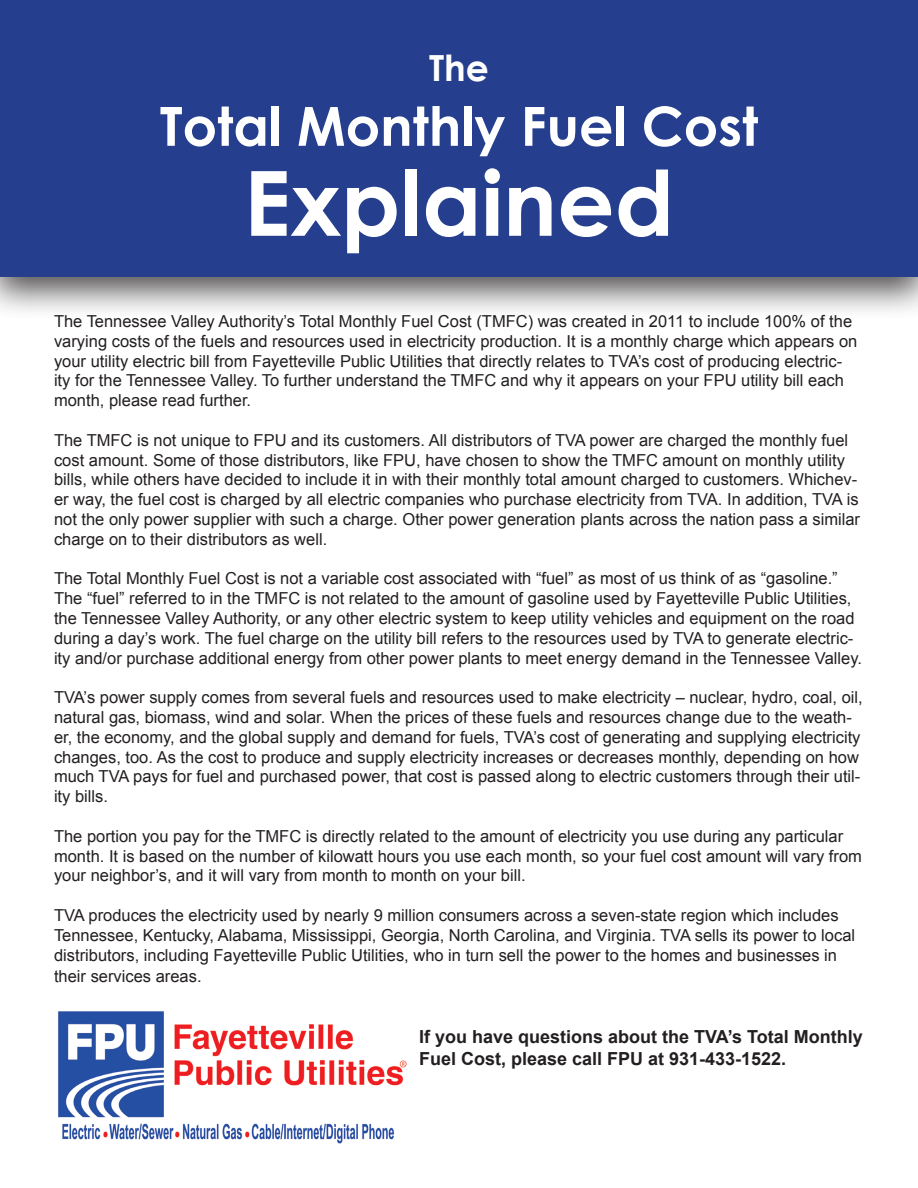
<style>
.page{position:relative;width:918px;height:1188px;background:#fff}
.page>*{position:absolute;margin:0;border:0;box-sizing:border-box;transform-origin:0 0}
.t1{font:700 90px "Century Gothic";color:#fff}
.t2{font:700 54px "Century Gothic";color:#fff}
.t3{font:700 36px "Century Gothic";color:#fff}
.t4{font:700 18px/21.6px "Arial";color:#231f20}
.t5{font:16.5px/19.8px "Arial";color:#231f20}
</style>
<div class="page">
<div style="left:0;top:0;width:918px;height:320px;background:#231f20;opacity:.79"></div>
<div style="left:0;top:0;width:918px;height:276px;background:#253f8e"></div>
<img style="left:58px;top:1011px;width:348px;height:133px">
<p class="t3" style="left:429px;top:41px;width:61px">The</p>
<p class="t2" style="left:160px;top:85px;width:600px">Total Monthly Fuel Cost</p>
<p class="t1" style="left:244px;top:135px;width:432px">Explained</p>
<p class="t5" style="left:54px;top:311px;width:805px">The Tennessee Valley Authority’s Total Monthly Fuel Cost (TMFC) was created in 2011 to include 100% of the varying costs of the fuels and resources used in electricity production. It is a monthly charge which appears on your utility electric bill from Fayetteville Public Utilities that directly relates to TVA’s cost of producing electric&shy;ity for the Tennessee Valley. To further understand the TMFC and why it appears on your FPU utility bill each month, please read further.</p>
<p class="t5" style="left:54px;top:430px;width:808px">The TMFC is not unique to FPU and its customers. All distributors of TVA power are charged the monthly fuel cost amount. Some of those distributors, like FPU, have chosen to show the TMFC amount on monthly utility bills, while others have decided to include it in with their monthly total amount charged to customers. Whichev&shy;er way, the fuel cost is charged by all electric companies who purchase electricity from TVA. In addition, TVA is not the only power supplier with such a charge. Other power generation plants across the nation pass a similar charge on to their distributors as well.</p>
<p class="t5" style="left:54px;top:569px;width:810px">The Total Monthly Fuel Cost is not a variable cost associated with “fuel” as most of us think of as “gasoline.” The “fuel” referred to in the TMFC is not related to the amount of gasoline used by Fayetteville Public Utilities, the Tennessee Valley Authority, or any other electric system to keep utility vehicles and equipment on the road during a day’s work. The fuel charge on the utility bill refers to the resources used by TVA to generate electric&shy;ity and/or purchase additional energy from other power plants to meet energy demand in the Tennessee Valley.</p>
<p class="t5" style="left:54px;top:688px;width:810px">TVA’s power supply comes from several fuels and resources used to make electricity – nuclear, hydro, coal, oil, natural gas, biomass, wind and solar. When the prices of these fuels and resources change due to the weath&shy;er, the economy, and the global supply and demand for fuels, TVA’s cost of generating and supplying electricity changes, too. As the cost to produce and supply electricity increases or decreases monthly, depending on how much TVA pays for fuel and purchased power, that cost is passed along to electric customers through their util&shy;ity bills.</p>
<p class="t5" style="left:54px;top:826px;width:809px">The portion you pay for the TMFC is directly related to the amount of electricity you use during any particular month. It is based on the number of kilowatt hours you use each month, so your fuel cost amount will vary from your neighbor’s, and it will vary from month to month on your bill.</p>
<p class="t5" style="left:54px;top:905px;width:803px">TVA produces the electricity used by nearly 9 million consumers across a seven-state region which includes<br>Tennessee, Kentucky, Alabama, Mississippi, Georgia, North Carolina, and Virginia. TVA sells its power to local distributors, including Fayetteville Public Utilities, who in turn sell the power to the homes and businesses in</p>
<p class="t5" style="left:54px;top:967px;width:149px">their services areas.</p>
<p class="t4" style="left:419px;top:1027px;width:445px">If you have questions about the TVA’s Total Monthly<br>Fuel Cost, please call FPU at 931-433-1522.</p>
</div>
